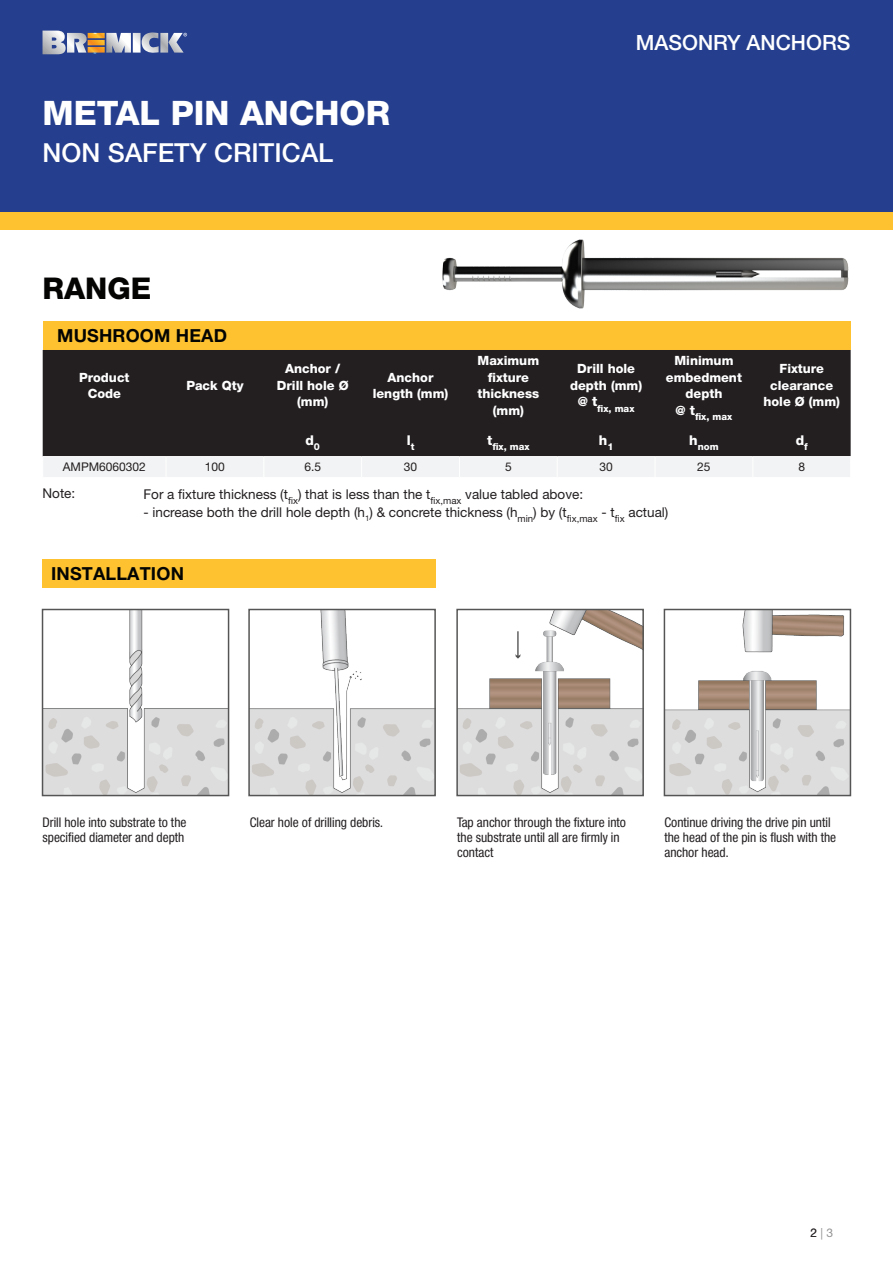
<style>
.page{position:relative;width:893px;height:1263px;background:#fff}
.page>*{position:absolute;margin:0;border:0;box-sizing:border-box;transform-origin:0 0}
.Heading_First_Line{font:800 33.75px "Helvetica Neue LT Std";color:#fff}
.Heading_First_Line-2{font:800 30px "Helvetica Neue LT Std";color:#040503}
._2nd_Sub-heading{font:500 26.25px "Helvetica Neue LT Std";color:#fff}
.t1{font:500 21px "Helvetica Neue LT Std";color:#fff}
.Subheading{font:700 18px "Helvetica Neue LT Pro";letter-spacing:.01em;color:#040503}
.INSTRUCTIONS{font:13.5px/15px "Neue Helvetica Condensed BQ";color:#231f20}
.COPY{font:13.5px "Helvetica Neue LT Std";color:#231f20}
.t2{font:800 13.5px "Helvetica Neue LT Std";color:#fff}
.t3{font:800 12.75px/16.5px "Helvetica Neue LT Std";color:#fff;text-align:center}
.COPY-2{font:12px "Helvetica Neue LT Std";color:#231f20}
.t4{font:800 9.6px "Helvetica Neue LT Std";color:#fff}
</style>
<div class="page">
<div style="left:0;top:0;width:893px;height:213px;background:#253f8e"></div>
<div style="left:0;top:213px;width:893px;height:17px;background:#fec231"></div>
<svg style="left:43px;top:30px;width:144px;height:25px"></svg>
<div style="left:43px;top:559px;width:393px;height:28px;background:#fec231"></div>
<img style="left:45px;top:612px;width:181px;height:181px">
<img style="left:251px;top:612px;width:182px;height:181px">
<img style="left:459px;top:612px;width:182px;height:181px">
<img style="left:667px;top:612px;width:181px;height:181px">
<div style="left:43px;top:322px;width:808px;height:28px;background:#fec231"></div>
<div style="left:43px;top:350px;width:808px;height:106px;background:#231f20"></div>
<div style="left:43px;top:457px;width:807px;height:20px;background:#f2f3f4"></div>
<img style="left:442px;top:239px;width:407px;height:70px">
<p class="Heading_First_Line" style="left:43px;top:93px;width:349px">METAL PIN ANCHOR</p>
<p class="_2nd_Sub-heading" style="left:43px;top:137px;width:292px">NON SAFETY CRITICAL</p>
<p class="t1" style="left:636px;top:30px;width:216px">MASONRY ANCHORS</p>
<p class="Heading_First_Line-2" style="left:43px;top:270px;width:110px">RANGE</p>
<p class="Subheading" style="left:57px;top:325px;width:171px">MUSHROOM HEAD</p>
<p class="t3" style="left:79px;top:369px;width:52px">Product<br>Code</p>
<p class="t3" style="left:186px;top:377px;width:59px">Pack Qty</p>
<p class="t3" style="left:285px;top:360px;width:57px">Anchor /</p>
<p class="t3" style="left:277px;top:377px;width:73px">Drill hole Ø (mm)</p>
<p class="t3" style="left:373px;top:369px;width:77px">Anchor length (mm)</p>
<p class="t3" style="left:477px;top:352px;width:63px">Maximum fixture thickness (mm)</p>
<p class="t3" style="left:570px;top:360px;width:74px">Drill hole depth (mm)</p>
<p class="t4" style="left:578px;top:403px;width:58px"><sup>@</sup> <sup>t</sup>fix, max</p>
<p class="t3" style="left:666px;top:352px;width:78px">Minimum embedment depth</p>
<p class="t4" style="left:676px;top:411px;width:58px"><sup>@</sup> <sup>t</sup>fix, max</p>
<p class="t3" style="left:763px;top:360px;width:78px">Fixture clearance hole Ø (mm)</p>
<p class="t2" style="left:305px;top:432px;width:16px">d<sub>0</sub></p>
<p class="t2" style="left:407px;top:432px;width:9px">l<sub>t</sub></p>
<p class="t4" style="left:487px;top:441px;width:44px"><sup>t</sup>fix, max</p>
<p class="t2" style="left:599px;top:432px;width:16px">h<sub>1</sub></p>
<p class="t4" style="left:689px;top:441px;width:31px"><sup>h</sup>nom</p>
<p class="t2" style="left:796px;top:432px;width:14px">d<sub>f</sub></p>
<p class="COPY-2" style="left:63px;top:460px;width:85px">AMPM6060302</p>
<p class="COPY-2" style="left:205px;top:460px;width:22px">100</p>
<p class="COPY-2" style="left:304px;top:460px;width:18px">6.5</p>
<p class="COPY-2" style="left:404px;top:460px;width:15px">30</p>
<p class="COPY-2" style="left:505px;top:460px;width:8px">5</p>
<p class="COPY-2" style="left:599px;top:460px;width:15px">30</p>
<p class="COPY-2" style="left:697px;top:460px;width:15px">25</p>
<p class="COPY-2" style="left:798px;top:460px;width:8px">8</p>
<p class="COPY" style="left:43px;top:485px;width:34px">Note:</p>
<p class="COPY" style="left:144px;top:486px;width:441px">For a fixture thickness (t<sub>fix</sub>) that is less than the t<sub>fix,max</sub> value tabled above:</p>
<p class="COPY" style="left:144px;top:504px;width:526px">- increase both the drill hole depth (h<sub>1</sub>) &amp; concrete thickness (h<sub>min</sub>) by (t<sub>fix,max</sub> - t<sub>fix</sub> actual)</p>
<p class="Subheading" style="left:51px;top:562px;width:134px">INSTALLATION</p>
<p class="INSTRUCTIONS" style="left:43px;top:815px;width:145px">Drill hole into substrate to the specified diameter and depth</p>
<p class="INSTRUCTIONS" style="left:250px;top:815px;width:135px">Clear hole of drilling debris.</p>
<p class="INSTRUCTIONS" style="left:457px;top:815px;width:171px">Tap anchor through the fixture into the substrate until all are firmly in contact</p>
<p class="INSTRUCTIONS" style="left:664px;top:815px;width:173px">Continue driving the drive pin until the head of the pin is flush with the anchor head.</p>
<p class="COPY-2" style="left:810px;top:1226px;width:24px">2 | 3</p>
</div>
